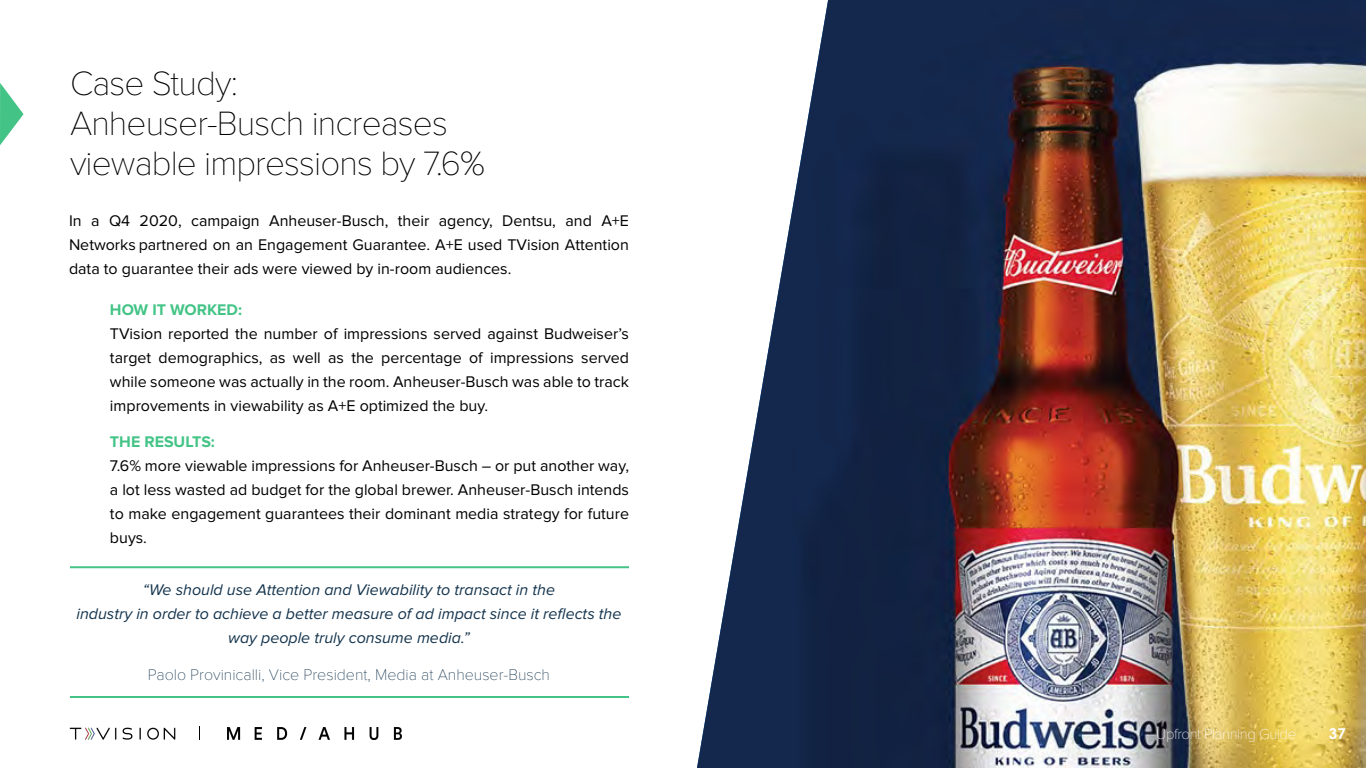
<style>
.page{position:relative;width:1366px;height:768px;background:#fff}
.page>*{position:absolute;margin:0;border:0;box-sizing:border-box;transform-origin:0 0}
.t1{font:100 35px/40px "Proxima Nova T";letter-spacing:-.025em;color:#000}
.t2{font:16px/24px "Proxima Nova";color:#000;text-align:justify}
.t3{font:italic 16px/24px "Proxima Nova";color:#13334c;text-align:center}
.t4{font:100 16px "Proxima Nova T";color:#13334c}
.t5{font:700 16px "Proxima Nova";color:#43c486}
.t6{font:100 15px "Proxima Nova T";letter-spacing:-.025em;color:#fff}
.t7{font:700 15px "Century Gothic";color:#fff}
</style>
<div class="page">
<img style="left:697px;top:0;width:669px;height:768px">
<svg style="left:0;top:83px;width:24px;height:62px"></svg>
<hr style="left:70px;top:566px;width:559px;height:2px;background:#43c486">
<hr style="left:70px;top:696px;width:559px;height:2px;background:#43c486">
<img style="left:69px;top:727px;width:107px;height:13px">
<svg style="left:199px;top:726px;width:1px;height:13px"></svg>
<img style="left:227px;top:727px;width:175px;height:12px">
<h1 class="t1" style="left:70px;top:64px;width:417px">Case Study:<br>Anheuser-Busch increases viewable impressions by 7.6%</h1>
<p class="t2" style="left:69px;top:209px;width:561px">In a Q4 2020, campaign Anheuser-Busch, their agency, Dentsu, and A+E Networks partnered on an Engagement Guarantee. A+E used TVision Attention data to guarantee their ads were viewed by in-room audiences.</p>
<p class="t5" style="left:110px;top:300px;width:134px">HOW IT WORKED:</p>
<p class="t2" style="left:110px;top:322px;width:521px">TVision reported the number of impressions served against Budweiser’s target demographics, as well as the percentage of impressions served while someone was actually in the room. Anheuser-Busch was able to track improvements in viewability as A+E optimized the buy.</p>
<p class="t5" style="left:110px;top:432px;width:106px">THE RESULTS:</p>
<p class="t2" style="left:110px;top:454px;width:521px">7.6% more viewable impressions for Anheuser-Busch – or put another way, a lot less wasted ad budget for the global brewer. Anheuser-Busch intends to make engagement guarantees their dominant media strategy for future buys.</p>
<p class="t3" style="left:77px;top:578px;width:546px">“We should use Attention and Viewability to transact in the<br>industry in order to achieve a better measure of ad impact since it reflects the way people truly consume media.”</p>
<p class="t4" style="left:148px;top:666px;width:404px">Paolo Provinicalli, Vice President, Media at Anheuser-Busch</p>
<p class="t6" style="left:1156px;top:726px;width:141px">Upfront Planning Guide</p>
<p class="t7" style="left:1329px;top:722px;width:18px">37</p>
</div>
